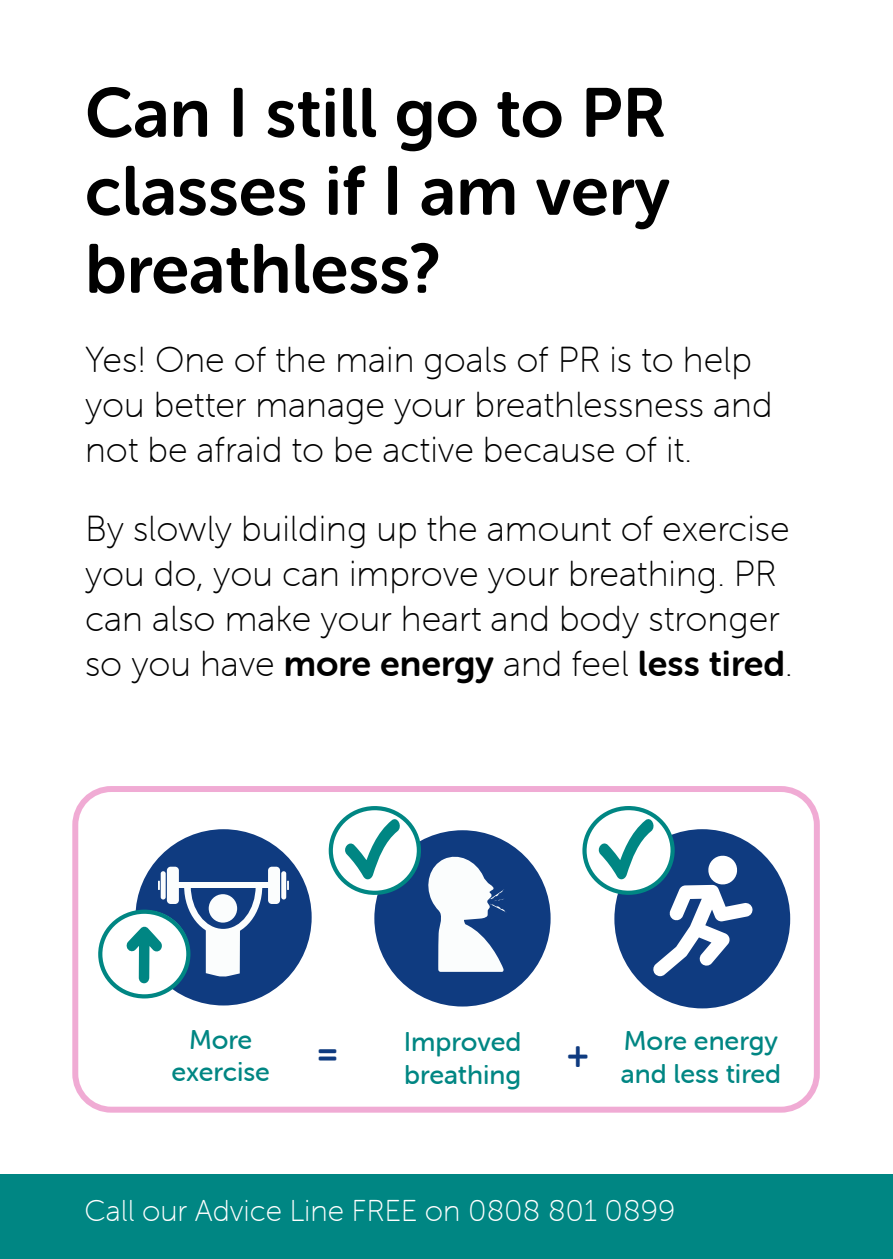
<style>
.page{position:relative;width:893px;height:1259px;background:#fff}
.page>*{position:absolute;margin:0;border:0;box-sizing:border-box;transform-origin:0 0}
.t1{font:69px/78px "Museo Sans Rounded 700";color:#000;text-align:justify}
.t2{font:36px/45px "Museo Sans Rounded 100";color:#000}
.t3{font:36px "Museo Sans Rounded 700";color:#000}
.t4{font:36px "Museo Sans Rounded 700";color:#0f3b80}
.t5{font:30px "Museo Sans Rounded 100";color:#fff}
.t6{font:27px/32.4px "Museo Sans Rounded 500";color:#008683}
.s1{font-family:"Museo Sans Rounded 100"}
</style>
<div class="page">
<div style="left:0;top:1174px;width:893px;height:85px;background:#008683"></div>
<div style="left:72px;top:786px;width:748px;height:326px;border:6px solid #d4007f;border-radius:36px"></div>
<div style="left:614px;top:829px;width:176px;height:179px;background:#0f3b80;border-radius:50%"></div>
<svg style="left:587px;top:808px;width:87px;height:84px"></svg>
<svg style="left:595px;top:815px;width:158px;height:161px"></svg>
<div style="left:582px;top:805px;width:93px;height:90px;border:4px solid #008683;border-radius:50%"></div>
<div style="left:374px;top:830px;width:177px;height:176px;background:#0f3b80;border-radius:50%"></div>
<svg style="left:428px;top:856px;width:78px;height:116px"></svg>
<div style="left:135px;top:829px;width:177px;height:176px;background:#0f3b80;border-radius:50%"></div>
<div style="left:172px;top:882px;width:104px;height:6px;background:#fbfdfd"></div>
<div style="left:167px;top:866px;width:12px;height:38px;background:#fbfdfd;border-radius:4px"></div>
<div style="left:161px;top:871px;width:5px;height:28px;background:#fbfdfd;border-radius:2px"></div>
<svg style="left:158px;top:880px;width:2px;height:10px"></svg>
<div style="left:268px;top:866px;width:12px;height:38px;background:#fbfdfd;border-radius:4px"></div>
<div style="left:281px;top:871px;width:5px;height:28px;background:#fbfdfd;border-radius:2px"></div>
<svg style="left:287px;top:880px;width:2px;height:10px"></svg>
<svg style="left:184px;top:888px;width:78px;height:89px"></svg>
<div style="left:103px;top:910px;width:86px;height:84px;background:#fff;border-radius:50%"></div>
<div style="left:98px;top:909px;width:93px;height:90px;border:4px solid #008683;border-radius:50%"></div>
<svg style="left:126px;top:926px;width:36px;height:57px"></svg>
<svg style="left:333px;top:808px;width:87px;height:84px"></svg>
<svg style="left:342px;top:815px;width:61px;height:66px"></svg>
<div style="left:328px;top:805px;width:93px;height:90px;border:4px solid #008683;border-radius:50%"></div>
<h1 class="t1" style="left:85px;top:74px;width:586px">Can I still go to PR classes if I am very breathless?</h1>
<p class="t2" style="left:85px;top:337px;width:689px">Yes! One of the main goals of PR is to help you better manage your breathlessness and not be afraid to be active because of it.</p>
<p class="t2" style="left:85px;top:506px;width:706px">By slowly building up the amount of exercise you do, you can improve your breathing. PR can also make your heart and body stronger</p>
<p class="t3" style="left:85px;top:643px;width:709px"><span class="s1">so you have</span> more energy <span class="s1">and feel</span> less tired<span class="s1">.</span></p>
<p class="t6" style="left:171px;top:1023px;width:100px;text-align:center">More exercise</p>
<p class="t6" style="left:404px;top:1026px;width:119px">Improved breathing</p>
<p class="t6" style="left:621px;top:1024px;width:162px">More energy and less tired</p>
<p class="t4" style="left:316px;top:1032px;width:24px">=</p>
<p class="t4" style="left:567px;top:1034px;width:24px">+</p>
<p class="t5" style="left:84px;top:1195px;width:592px">Call our Advice Line FREE on 0808 801 0899</p>
<p class="t5" style="left:76px;top:1199px;width:514px">Call our Advice Line FREE on 0808 801</p>
</div>
